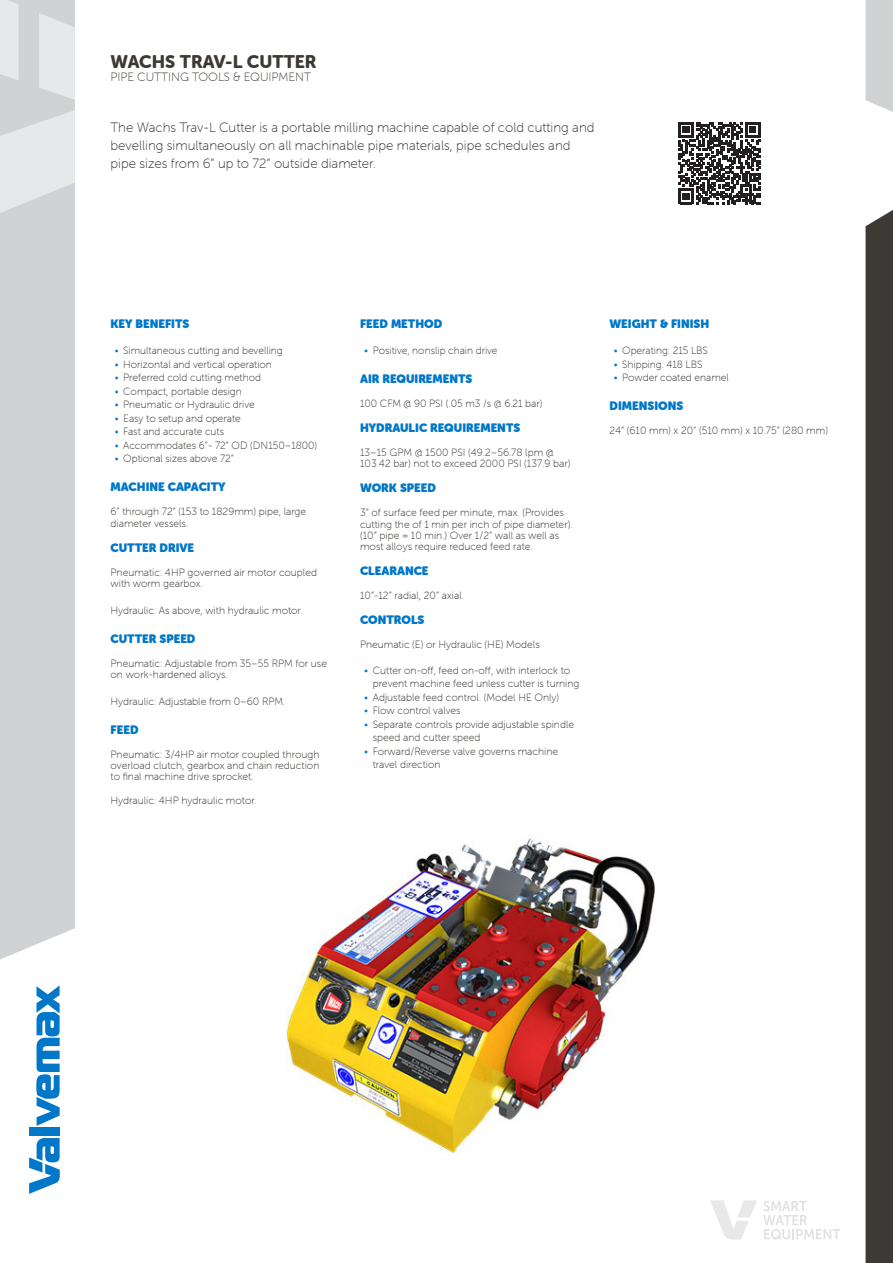
<style>
.page{position:relative;width:893px;height:1263px;background:#fff}
.page>*{position:absolute;margin:0;border:0;box-sizing:border-box;transform-origin:0 0}
.t1{font:18px "Museo Sans Rounded 900";color:#3d3935}
.Intro_Paragraph{font:13.5px/18px "Museo Sans Rounded 100";color:#322f2a}
.t2{font:12px "Museo Sans Rounded";color:#0077c8}
.t3{font:12px "Museo Sans Rounded 100";color:#3d3935}
.Body{font:10.5px/11.2px "Museo Sans Rounded 100";color:#322f2a}
.s1{color:#0077c8}
</style>
<div class="page">
<div style="left:29px;top:1127px;width:31px;height:9px;background:#0077c8"></div>
<svg style="left:36px;top:987px;width:24px;height:139px"></svg>
<svg style="left:29px;top:1138px;width:31px;height:56px"></svg>
<div style="left:0;top:248px;width:75px;height:739px;background:#d1d2d4"></div>
<svg style="left:0;top:0;width:75px;height:248px;background:#dcddde"></svg>
<div style="left:866px;top:0;width:27px;height:112px;background:#d1d2d4"></div>
<div style="left:866px;top:210px;width:27px;height:1053px;background:#3d3935"></div>
<img style="left:286px;top:839px;width:369px;height:314px">
<svg style="left:678px;top:122px;width:82px;height:82px"></svg>
<svg style="left:710px;top:1200px;width:47px;height:39px"></svg>
<svg style="left:763px;top:1201px;width:77px;height:38px"></svg>
<p class="t1" style="left:111px;top:51px;width:207px">WACHS TRAV-L CUTTER</p>
<p class="t3" style="left:111px;top:70px;width:202px">PIPE CUTTING TOOLS &amp; EQUIPMENT</p>
<p class="Intro_Paragraph" style="left:111px;top:118px;width:485px">The Wachs Trav-L Cutter is a portable milling machine capable of cold cutting and bevelling simultaneously on all machinable pipe materials, pipe schedules and pipe sizes from 6” up to 72” outside diameter.</p>
<h3 class="t2" style="left:111px;top:317px;width:80px">KEY BENEFITS</h3>
<p class="Body" style="left:115px;top:345px;width:170px"><span class="s1">•</span> Simultaneous cutting and bevelling</p>
<p class="Body" style="left:115px;top:359px;width:159px"><span class="s1">•</span> Horizontal and vertical operation</p>
<p class="Body" style="left:115px;top:372px;width:148px"><span class="s1">•</span> Preferred cold cutting method</p>
<p class="Body" style="left:115px;top:386px;width:128px"><span class="s1">•</span> Compact, portable design</p>
<p class="Body" style="left:115px;top:399px;width:141px"><span class="s1">•</span> Pneumatic or Hydraulic drive</p>
<p class="Body" style="left:115px;top:413px;width:127px"><span class="s1">•</span> Easy to setup and operate</p>
<p class="Body" style="left:115px;top:426px;width:111px"><span class="s1">•</span> Fast and accurate cuts</p>
<p class="Body" style="left:115px;top:440px;width:204px"><span class="s1">•</span> Accommodates 6”- 72” OD (DN150–1800)</p>
<p class="Body" style="left:115px;top:453px;width:121px"><span class="s1">•</span> Optional sizes above 72”</p>
<h3 class="t2" style="left:111px;top:480px;width:117px">MACHINE CAPACITY</h3>
<h3 class="Body" style="left:111px;top:506px;width:197px">6” through 72” (153 to 1829mm) pipe, large diameter vessels.</h3>
<h3 class="t2" style="left:111px;top:540px;width:85px">CUTTER DRIVE</h3>
<h3 class="Body" style="left:111px;top:566px;width:208px">Pneumatic: 4HP governed air motor coupled with worm gearbox.</h3>
<p class="Body" style="left:111px;top:604px;width:194px">Hydraulic: As above, with hydraulic motor.</p>
<h3 class="t2" style="left:111px;top:631px;width:86px">CUTTER SPEED</h3>
<h3 class="Body" style="left:111px;top:657px;width:218px">Pneumatic: Adjustable from 35–55 RPM for use on work-hardened alloys.</h3>
<p class="Body" style="left:111px;top:695px;width:176px">Hydraulic: Adjustable from 0–60 RPM.</p>
<h3 class="t2" style="left:111px;top:722px;width:30px">FEED</h3>
<h3 class="Body" style="left:111px;top:748px;width:210px;text-align:justify">Pneumatic: 3/4HP air motor coupled through overload clutch, gearbox and chain reduction to final machine drive sprocket.</h3>
<h3 class="Body" style="left:111px;top:795px;width:148px">Hydraulic: 4HP hydraulic motor.</h3>
<h3 class="t2" style="left:360px;top:317px;width:84px">FEED METHOD</h3>
<p class="Body" style="left:364px;top:345px;width:135px"><span class="s1">•</span> Positive, nonslip chain drive</p>
<h3 class="t2" style="left:360px;top:372px;width:114px">AIR REQUIREMENTS</h3>
<h3 class="Body" style="left:360px;top:398px;width:184px">100 CFM @ 90 PSI (.05 m3 /s @ 6.21 bar)</h3>
<h3 class="t2" style="left:360px;top:421px;width:162px">HYDRAULIC REQUIREMENTS</h3>
<h3 class="Body" style="left:360px;top:447px;width:212px">13–15 GPM @ 1500 PSI (49.2–56.78 lpm @<br>103.42 bar) not to exceed 2000 PSI (137.9 bar)</h3>
<h3 class="t2" style="left:360px;top:481px;width:77px">WORK SPEED</h3>
<h3 class="Body" style="left:360px;top:507px;width:214px">3” of surface feed per minute, max. (Provides cutting the of 1 min per inch of pipe diameter). (10” pipe = 10 min.) Over 1/2” wall as well as most alloys require reduced feed rate.</h3>
<h3 class="t2" style="left:360px;top:564px;width:70px">CLEARANCE</h3>
<h3 class="Body" style="left:360px;top:590px;width:105px">10”-12” radial, 20” axial.</h3>
<h3 class="t2" style="left:360px;top:612px;width:66px">CONTROLS</h3>
<h3 class="Body" style="left:360px;top:638px;width:181px">Pneumatic (E) or Hydraulic (HE) Models</h3>
<p class="Body" style="left:373px;top:664px;width:208px;line-height:13.5px;text-indent:-9px"><span class="s1">•</span> Cutter on-off, feed on-off, with interlock to prevent machine feed unless cutter is turning</p>
<p class="Body" style="left:364px;top:692px;width:196px"><span class="s1">•</span> Adjustable feed control. (Model HE Only)</p>
<p class="Body" style="left:364px;top:705px;width:98px"><span class="s1">•</span> Flow control valves</p>
<p class="Body" style="left:373px;top:718px;width:203px;line-height:13.5px;text-indent:-9px"><span class="s1">•</span> Separate controls provide adjustable spindle speed and cutter speed</p>
<p class="Body" style="left:373px;top:745px;width:187px;line-height:13.5px;text-indent:-9px"><span class="s1">•</span> Forward/Reverse valve governs machine travel direction</p>
<h3 class="t2" style="left:609px;top:317px;width:101px">WEIGHT &amp; FINISH</h3>
<p class="Body" style="left:614px;top:345px;width:95px"><span class="s1">•</span> Operating: 215 LBS</p>
<p class="Body" style="left:614px;top:359px;width:90px"><span class="s1">•</span> Shipping: 418 LBS</p>
<p class="Body" style="left:614px;top:372px;width:117px"><span class="s1">•</span> Powder coated enamel</p>
<h3 class="t2" style="left:609px;top:399px;width:75px">DIMENSIONS</h3>
<h3 class="Body" style="left:609px;top:425px;width:220px">24” (610 mm) x 20” (510 mm) x 10.75” (280 mm)</h3>
</div>
